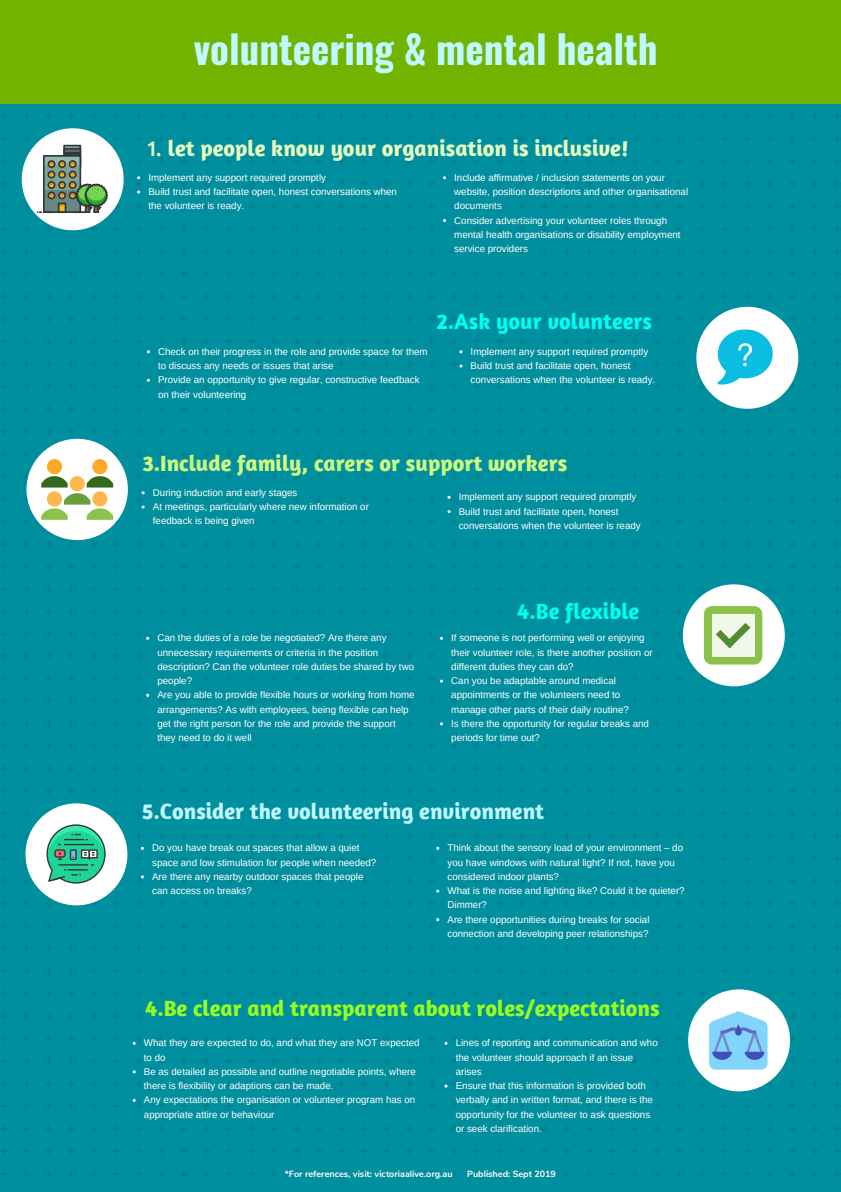
<style>
.page{position:relative;width:841px;height:1192px;background:#fff}
.page>*{position:absolute;margin:0;border:0;box-sizing:border-box;transform-origin:0 0}
.t1{font:700 39px "Oswald";color:#bff9ff}
.t2{font:700 22.5px "Amaranth";color:#98ff21}
.t3{font:700 22.5px "Amaranth";color:#e8ffbf}
.t4{font:700 22.5px "Amaranth";color:#d1ff80}
.t5{font:700 22.5px "Amaranth";color:#bff9ff}
.t6{font:700 22.5px "Amaranth";color:#00fff3}
.t7{font:700 22.5px "Amaranth";color:#0fe}
.t8{font:9.7px/14.2px "Arimo";color:#fff}
.t9{font:700 9px "Nunito";color:#fff}
.s1{font-weight:400}
</style>
<div class="page">
<div style="left:0;top:0;width:841px;height:1190px;background:#008f9e"></div>
<div style="left:0;top:0;width:841px;height:103px;background:#72b300"></div>
<div style="left:25px;top:803px;width:102px;height:102px;background:#fff;border-radius:50%"></div>
<div style="left:683px;top:584px;width:102px;height:102px;background:#fff;border-radius:50%"></div>
<div style="left:27px;top:438px;width:101px;height:102px;background:#fff;border-radius:50%"></div>
<div style="left:696px;top:307px;width:102px;height:102px;background:#fff;border-radius:50%"></div>
<div style="left:22px;top:128px;width:102px;height:102px;background:#fff;border-radius:50%"></div>
<div style="left:63px;top:145px;width:18px;height:21px;border:2px solid #33363a"></div>
<div style="left:64px;top:149px;width:16px;height:19px;background:#606860"></div>
<svg style="left:64px;top:152px;width:16px;height:16px"></svg>
<div style="left:63px;top:148px;width:18px;height:21px;border:2px solid #33363a"></div>
<div style="left:43px;top:155px;width:38px;height:58px;border:2px solid #33363a"></div>
<svg style="left:38px;top:159px;width:70px;height:54px"></svg>
<svg style="left:717px;top:329px;width:56px;height:55px"></svg>
<div style="left:47px;top:459px;width:15px;height:15px;background:#ffa726;border-radius:50%"></div>
<div style="left:92px;top:459px;width:15px;height:15px;background:#ffa726;border-radius:50%"></div>
<svg style="left:41px;top:476px;width:27px;height:11px"></svg>
<svg style="left:87px;top:476px;width:26px;height:11px"></svg>
<svg style="left:47px;top:491px;width:15px;height:15px"></svg>
<svg style="left:92px;top:491px;width:15px;height:15px"></svg>
<div style="left:70px;top:476px;width:15px;height:15px;background:#ffb74d;border-radius:50%"></div>
<svg style="left:41px;top:493px;width:72px;height:26px"></svg>
<div style="left:704px;top:606px;width:58px;height:58px;background:#8bc34a;border-radius:8px"></div>
<div style="left:712px;top:614px;width:42px;height:42px;background:#f1f8e9"></div>
<svg style="left:716px;top:623px;width:34px;height:25px"></svg>
<svg style="left:46px;top:824px;width:60px;height:59px"></svg>
<div style="left:688px;top:989px;width:102px;height:102px;background:#fff;border-radius:50%"></div>
<svg style="left:709px;top:1011px;width:59px;height:58px;background:#88c6f0"></svg>
<h1 class="t1" style="left:194px;top:15px;width:465px">volunteering &amp; mental health</h1>
<h2 class="t3" style="left:148px;top:134px;width:482px"><span class="s1">1.</span> let people know your organisation is inclusive!</h2>
<p class="t8" style="left:148px;top:170px;width:250px">Implement any support required promptly<br>Build trust and facilitate open, honest conversations when the volunteer is ready.</p>
<p class="t8" style="left:454px;top:170px;width:235px">Include affirmative / inclusion statements on your website, position descriptions and other organisational documents<br>Consider advertising your volunteer roles through mental health organisations or disability employment service providers</p>
<h2 class="t6" style="left:437px;top:307px;width:217px">2.Ask your volunteers</h2>
<p class="t8" style="left:158px;top:344px;width:271px">Check on their progress in the role and provide space for them to discuss any needs or issues that arise<br>Provide an opportunity to give regular, constructive feedback on their volunteering</p>
<p class="t8" style="left:471px;top:344px;width:186px">Implement any support required promptly<br>Build trust and facilitate open, honest conversations when the volunteer is ready.</p>
<h2 class="t4" style="left:142px;top:449px;width:426px">3.Include family, carers or support workers</h2>
<p class="t8" style="left:153px;top:485px;width:218px">During induction and early stages<br>At meetings, particularly where new information or feedback is being given</p>
<p class="t8" style="left:459px;top:490px;width:183px">Implement any support required promptly<br>Build trust and facilitate open, honest conversations when the volunteer is ready</p>
<h2 class="t7" style="left:518px;top:596px;width:123px">4.Be flexible</h2>
<p class="t8" style="left:157px;top:630px;width:259px">Can the duties of a role be negotiated? Are there any unnecessary requirements or criteria in the position description? Can the volunteer role duties be shared by two people?<br>Are you able to provide flexible hours or working from home arrangements? As with employees, being flexible can help get the right person for the role and provide the support they need to do it well</p>
<p class="t8" style="left:451px;top:630px;width:203px">If someone is not performing well or enjoying their volunteer role, is there another position or different duties they can do?<br>Can you be adaptable around medical appointments or the volunteers need to manage other parts of their daily routine?<br>Is there the opportunity for regular breaks and periods for time out?</p>
<h2 class="t5" style="left:142px;top:797px;width:404px">5.Consider the volunteering environment</h2>
<p class="t8" style="left:152px;top:840px;width:226px">Do you have break out spaces that allow a quiet space and low stimulation for people when needed?<br>Are there any nearby outdoor spaces that people can access on breaks?</p>
<p class="t8" style="left:447px;top:840px;width:239px">Think about the sensory load of your environment – do you have windows with natural light? If not, have you considered indoor plants?<br>What is the noise and lighting like? Could it be quieter?<br>Dimmer?<br>Are there opportunities during breaks for social connection and developing peer relationships?</p>
<h2 class="t2" style="left:146px;top:994px;width:516px">4.Be clear and transparent about roles/expectations</h2>
<p class="t8" style="left:144px;top:1035px;width:277px">What they are expected to do, and what they are NOT expected to do<br>Be as detailed as possible and outline negotiable points, where there is flexibility or adaptions can be made.<br>Any expectations the organisation or volunteer program has on appropriate attire or behaviour</p>
<p class="t8" style="left:456px;top:1035px;width:204px">Lines of reporting and communication and who the volunteer should approach if an issue arises<br>Ensure that this information is provided both verbally and in written format, and there is the opportunity for the volunteer to ask questions or seek clarification.</p>
<p class="t9" style="left:285px;top:1166px;width:169px">*For references, visit: victoriaalive.org.au</p>
<p class="t9" style="left:467px;top:1166px;width:90px">Published: Sept 2019</p>
</div>
